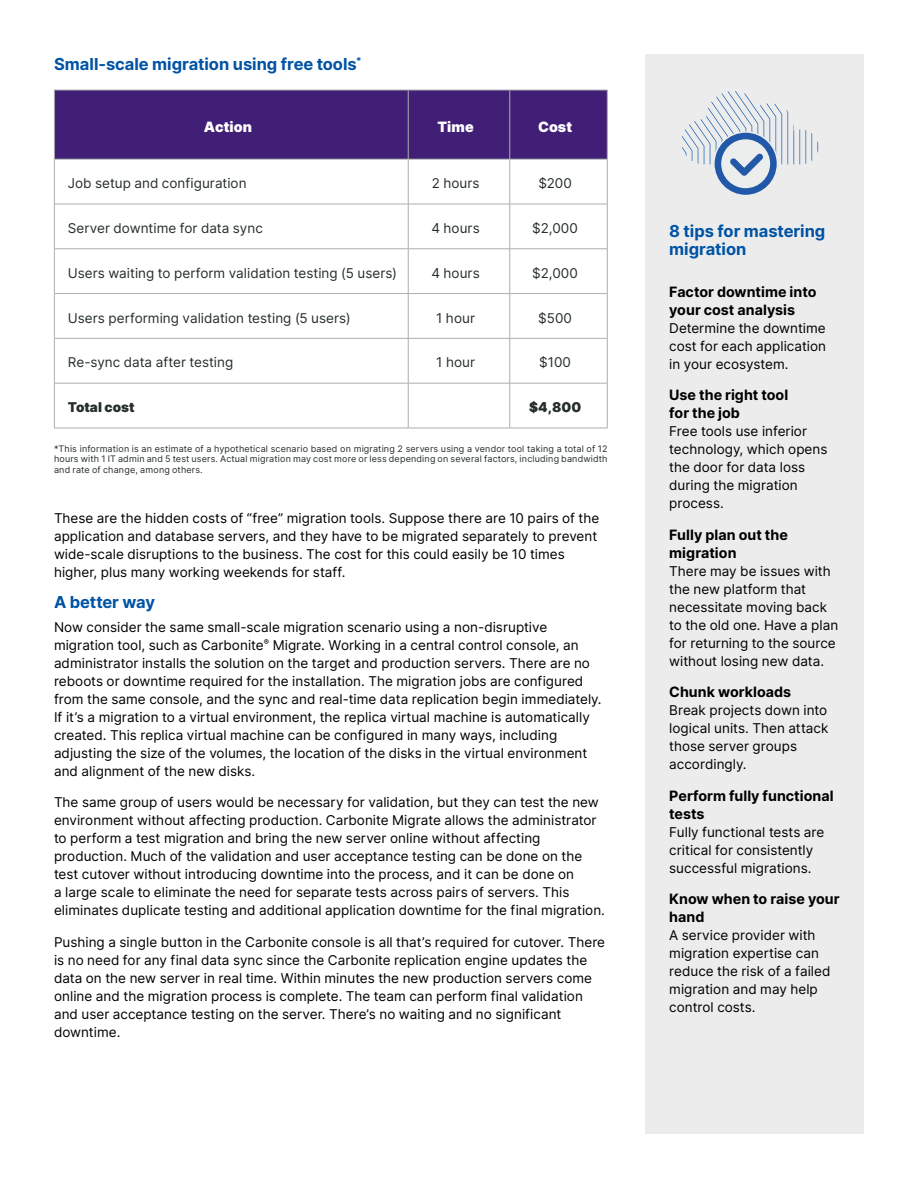
<style>
.page{position:relative;width:918px;height:1188px;background:#fff}
.page>*{position:absolute;margin:0;border:0;box-sizing:border-box;transform-origin:0 0}
.t1{font:700 16.5px/18px "Inter";letter-spacing:-.005em;color:#0053a5}
.t2{font:700 14.25px/18px "Inter";color:#000}
.t3{font:900 14.25px "Inter";color:#fff}
.t4{font:13.5px/18px "Inter";color:#000}
.t5{font:13.5px "Inter";color:#262d2d}
.t6{font:900 13.5px "Inter";color:#262d2d}
.t7{font:9px/10.8px "Inter";letter-spacing:.02em;color:#262d2d;text-align:justify}
</style>
<div class="page">
<div style="left:645px;top:54px;width:219px;height:1080px;background:#edeced"></div>
<svg style="left:794px;top:129px;width:25px;height:35px"></svg>
<svg style="left:682px;top:91px;width:106px;height:104px"></svg>
<div style="left:55px;top:91px;width:552px;height:68px;background:#421f77"></div>
<svg style="left:55px;top:160px;width:552px;height:268px"></svg>
<hr style="left:54px;top:90px;width:354px;height:1px;background:#abafaf">
<hr style="left:54px;top:90px;width:1px;height:69px;background:#abafaf">
<hr style="left:408px;top:90px;width:102px;height:1px;background:#abafaf">
<hr style="left:510px;top:90px;width:98px;height:1px;background:#abafaf">
<hr style="left:54px;top:159px;width:1px;height:45px;background:#abafaf">
<hr style="left:54px;top:204px;width:1px;height:45px;background:#abafaf">
<hr style="left:54px;top:249px;width:1px;height:45px;background:#abafaf">
<hr style="left:54px;top:294px;width:1px;height:44px;background:#abafaf">
<hr style="left:54px;top:338px;width:1px;height:45px;background:#abafaf">
<hr style="left:54px;top:383px;width:1px;height:45px;background:#abafaf">
<hr style="left:408px;top:90px;width:1px;height:69px;background:#abafaf">
<hr style="left:510px;top:90px;width:1px;height:69px;background:#abafaf">
<hr style="left:607px;top:90px;width:1px;height:69px;background:#abafaf">
<hr style="left:55px;top:159px;width:353px;height:1px;background:#abafaf">
<hr style="left:408px;top:159px;width:102px;height:1px;background:#abafaf">
<hr style="left:408px;top:159px;width:1px;height:45px;background:#abafaf">
<hr style="left:510px;top:159px;width:98px;height:1px;background:#abafaf">
<hr style="left:510px;top:159px;width:1px;height:45px;background:#abafaf">
<hr style="left:607px;top:159px;width:1px;height:45px;background:#abafaf">
<hr style="left:55px;top:204px;width:353px;height:1px;background:#abafaf">
<hr style="left:408px;top:204px;width:102px;height:1px;background:#abafaf">
<hr style="left:408px;top:204px;width:1px;height:45px;background:#abafaf">
<hr style="left:510px;top:204px;width:98px;height:1px;background:#abafaf">
<hr style="left:510px;top:204px;width:1px;height:45px;background:#abafaf">
<hr style="left:607px;top:204px;width:1px;height:45px;background:#abafaf">
<hr style="left:55px;top:249px;width:353px;height:1px;background:#abafaf">
<hr style="left:408px;top:249px;width:102px;height:1px;background:#abafaf">
<hr style="left:408px;top:249px;width:1px;height:44px;background:#abafaf">
<hr style="left:510px;top:249px;width:98px;height:1px;background:#abafaf">
<hr style="left:510px;top:249px;width:1px;height:44px;background:#abafaf">
<hr style="left:607px;top:249px;width:1px;height:44px;background:#abafaf">
<hr style="left:55px;top:293px;width:353px;height:1px;background:#abafaf">
<hr style="left:408px;top:293px;width:102px;height:1px;background:#abafaf">
<hr style="left:408px;top:294px;width:1px;height:44px;background:#abafaf">
<hr style="left:510px;top:293px;width:98px;height:1px;background:#abafaf">
<hr style="left:510px;top:294px;width:1px;height:44px;background:#abafaf">
<hr style="left:607px;top:294px;width:1px;height:44px;background:#abafaf">
<hr style="left:55px;top:338px;width:353px;height:1px;background:#abafaf">
<hr style="left:408px;top:338px;width:102px;height:1px;background:#abafaf">
<hr style="left:408px;top:339px;width:1px;height:44px;background:#abafaf">
<hr style="left:510px;top:338px;width:98px;height:1px;background:#abafaf">
<hr style="left:510px;top:339px;width:1px;height:44px;background:#abafaf">
<hr style="left:607px;top:339px;width:1px;height:44px;background:#abafaf">
<hr style="left:55px;top:383px;width:353px;height:1px;background:#abafaf">
<hr style="left:408px;top:383px;width:102px;height:1px;background:#abafaf">
<hr style="left:408px;top:383px;width:1px;height:45px;background:#abafaf">
<hr style="left:510px;top:383px;width:98px;height:1px;background:#abafaf">
<hr style="left:510px;top:383px;width:1px;height:45px;background:#abafaf">
<hr style="left:607px;top:383px;width:1px;height:45px;background:#abafaf">
<hr style="left:54px;top:428px;width:354px;height:1px;background:#abafaf">
<hr style="left:408px;top:428px;width:102px;height:1px;background:#abafaf">
<hr style="left:510px;top:428px;width:98px;height:1px;background:#abafaf">
<p class="t1" style="left:54px;top:55px;width:309px">Small-scale migration using free tools<sup>*</sup></p>
<p class="t3" style="left:204px;top:116px;width:50px">Action</p>
<p class="t3" style="left:437px;top:116px;width:38px">Time</p>
<p class="t3" style="left:538px;top:116px;width:35px">Cost</p>
<p class="t5" style="left:68px;top:173px;width:180px">Job setup and configuration</p>
<p class="t5" style="left:432px;top:173px;width:49px">2 hours</p>
<p class="t5" style="left:538px;top:173px;width:35px">$200</p>
<p class="t5" style="left:68px;top:218px;width:197px">Server downtime for data sync</p>
<p class="t5" style="left:431px;top:218px;width:50px">4 hours</p>
<p class="t5" style="left:532px;top:218px;width:47px">$2,000</p>
<p class="t5" style="left:68px;top:263px;width:331px">Users waiting to perform validation testing (5 users)</p>
<p class="t5" style="left:431px;top:263px;width:50px">4 hours</p>
<p class="t5" style="left:532px;top:263px;width:47px">$2,000</p>
<p class="t5" style="left:68px;top:308px;width:284px">Users performing validation testing (5 users)</p>
<p class="t5" style="left:436px;top:308px;width:40px">1 hour</p>
<p class="t5" style="left:538px;top:308px;width:35px">$500</p>
<p class="t5" style="left:68px;top:353px;width:167px">Re-sync data after testing</p>
<p class="t5" style="left:436px;top:353px;width:40px">1 hour</p>
<p class="t5" style="left:539px;top:353px;width:33px">$100</p>
<p class="t6" style="left:68px;top:397px;width:68px">Total cost</p>
<p class="t6" style="left:529px;top:397px;width:54px">$4,800</p>
<p class="t7" style="left:54px;top:443px;width:555px">*This information is an estimate of a hypothetical scenario based on migrating 2 servers using a vendor tool taking a total of 12 hours with 1 IT admin and 5 test users. Actual migration may cost more or less depending on several factors, including bandwidth and rate of change, among others.</p>
<p class="t4" style="left:54px;top:509px;width:547px">These are the hidden costs of “free” migration tools. Suppose there are 10 pairs of the application and database servers, and they have to be migrated separately to prevent wide-scale disruptions to the business. The cost for this could easily be 10 times higher, plus many working weekends for staff.</p>
<p class="t1" style="left:54px;top:593px;width:103px">A better way</p>
<p class="t4" style="left:54px;top:618px;width:549px">Now consider the same small-scale migration scenario using a non-disruptive migration tool, such as Carbonite<sup>®</sup> Migrate. Working in a central control console, an administrator installs the solution on the target and production servers. There are no reboots or downtime required for the installation. The migration jobs are configured from the same console, and the sync and real-time data replication begin immediately.<br>If it’s a migration to a virtual environment, the replica virtual machine is automatically created. This replica virtual machine can be configured in many ways, including adjusting the size of the volumes, the location of the disks in the virtual environment and alignment of the new disks.</p>
<p class="t4" style="left:54px;top:793px;width:553px">The same group of users would be necessary for validation, but they can test the new environment without affecting production. Carbonite Migrate allows the administrator to perform a test migration and bring the new server online without affecting production. Much of the validation and user acceptance testing can be done on the test cutover without introducing downtime into the process, and it can be done on<br>a large scale to eliminate the need for separate tests across pairs of servers. This eliminates duplicate testing and additional application downtime for the final migration.</p>
<p class="t4" style="left:54px;top:932px;width:553px">Pushing a single button in the Carbonite console is all that’s required for cutover. There is no need for any final data sync since the Carbonite replication engine updates the data on the new server in real time. Within minutes the new production servers come online and the migration process is complete. The team can perform final validation and user acceptance testing on the server. There’s no waiting and no significant downtime.</p>
<p class="t1" style="left:669px;top:222px;width:158px">8 tips for mastering migration</p>
<p class="t2" style="left:669px;top:282px;width:149px">Factor downtime into your cost analysis</p>
<p class="t4" style="left:669px;top:319px;width:158px;text-align:justify">Determine the downtime cost for each application in your ecosystem.</p>
<p class="t2" style="left:669px;top:386px;width:120px">Use the right tool for the job</p>
<p class="t4" style="left:669px;top:422px;width:160px">Free tools use inferior technology, which opens the door for data loss during the migration process.</p>
<p class="t2" style="left:669px;top:525px;width:120px">Fully plan out the migration</p>
<p class="t4" style="left:669px;top:562px;width:171px">There may be issues with the new platform that necessitate moving back to the old one. Have a plan for returning to the source without losing new data.</p>
<p class="t2" style="left:669px;top:683px;width:123px">Chunk workloads</p>
<p class="t4" style="left:669px;top:701px;width:161px">Break projects down into logical units. Then attack those server groups accordingly.</p>
<p class="t2" style="left:669px;top:786px;width:166px">Perform fully functional tests</p>
<p class="t4" style="left:669px;top:823px;width:157px">Fully functional tests are critical for consistently successful migrations.</p>
<p class="t2" style="left:669px;top:890px;width:172px">Know when to raise your hand</p>
<p class="t4" style="left:669px;top:926px;width:163px">A service provider with migration expertise can reduce the risk of a failed migration and may help control costs.</p>
</div>
